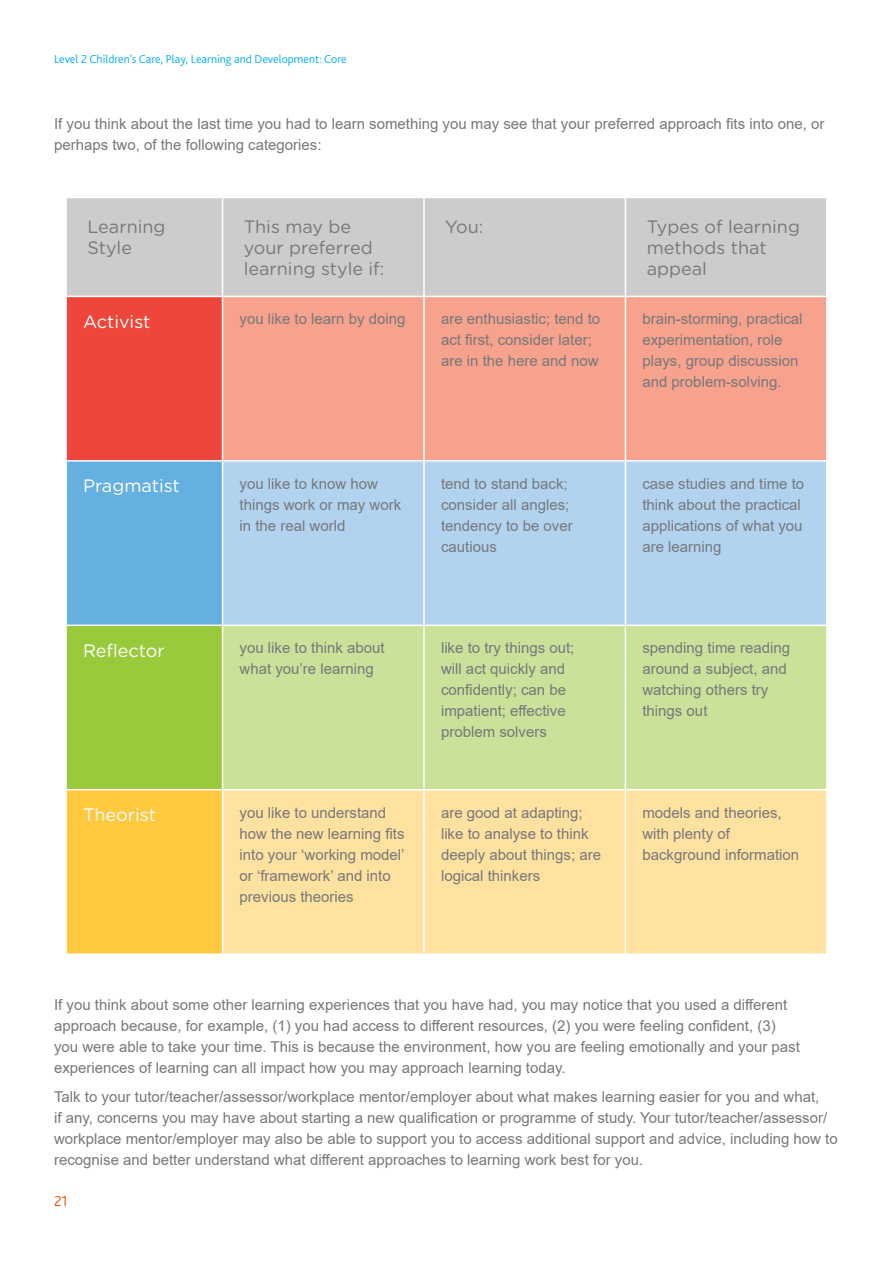
<style>
.page{position:relative;width:893px;height:1263px;background:#fff}
.page>*{position:absolute;margin:0;border:0;box-sizing:border-box;transform-origin:0 0}
.box-text{font:18px/21px "Gotham Rounded";color:#76787b}
.box-text-2{font:18px "Gotham Rounded";color:#fff}
.table-text{font:15px/21px "Arial";color:#76787b}
.body-text{font:15px/21px "Arial";color:#76787b}
.t1{font:300 15px "Bliss 2";color:#ed5200}
.t2{font:300 12px "Bliss 2";color:#00aeef}
</style>
<div class="page">
<div style="left:67px;top:198px;width:759px;height:98px;background:#cdcccc"></div>
<div style="left:66px;top:296px;width:157px;height:165px;background:#ef463c"></div>
<div style="left:223px;top:297px;width:603px;height:163px;background:#f7a28c"></div>
<div style="left:66px;top:461px;width:157px;height:164px;background:#64b0e1"></div>
<div style="left:223px;top:462px;width:603px;height:162px;background:#b2d3ef"></div>
<div style="left:66px;top:625px;width:157px;height:165px;background:#99ca3b"></div>
<div style="left:223px;top:626px;width:603px;height:163px;background:#cae19a"></div>
<div style="left:66px;top:790px;width:157px;height:164px;background:#fec83f"></div>
<div style="left:223px;top:790px;width:603px;height:163px;background:#ffe1a0"></div>
<hr style="left:222px;top:198px;width:1px;height:98px;background:#fff">
<hr style="left:423px;top:198px;width:2px;height:98px;background:#fff">
<hr style="left:625px;top:198px;width:1px;height:98px;background:#fff">
<hr style="left:65px;top:296px;width:158px;height:1px;background:#fff">
<hr style="left:65px;top:297px;width:2px;height:163px;background:#fff">
<hr style="left:222px;top:297px;width:1px;height:163px;background:#fff">
<hr style="left:423px;top:297px;width:2px;height:163px;background:#fff">
<hr style="left:625px;top:297px;width:1px;height:163px;background:#fff">
<hr style="left:65px;top:460px;width:158px;height:2px;background:#fff">
<hr style="left:65px;top:462px;width:2px;height:162px;background:#fff">
<hr style="left:222px;top:462px;width:1px;height:162px;background:#fff">
<hr style="left:423px;top:462px;width:2px;height:162px;background:#fff">
<hr style="left:625px;top:462px;width:1px;height:162px;background:#fff">
<hr style="left:65px;top:624px;width:158px;height:2px;background:#fff">
<hr style="left:65px;top:626px;width:2px;height:163px;background:#fff">
<hr style="left:222px;top:626px;width:1px;height:163px;background:#fff">
<hr style="left:423px;top:626px;width:2px;height:163px;background:#fff">
<hr style="left:625px;top:626px;width:1px;height:163px;background:#fff">
<hr style="left:65px;top:789px;width:158px;height:1px;background:#fff">
<hr style="left:65px;top:790px;width:2px;height:163px;background:#fff">
<hr style="left:222px;top:790px;width:1px;height:163px;background:#fff">
<hr style="left:423px;top:790px;width:2px;height:163px;background:#fff">
<hr style="left:625px;top:790px;width:1px;height:163px;background:#fff">
<hr style="left:65px;top:953px;width:158px;height:2px;background:#fff">
<p class="t2" style="left:54px;top:52px;width:294px">Level 2 Children’s Care, Play, Learning and Development: Core</p>
<p class="table-text" style="left:54px;top:113px;width:772px">If you think about the last time you had to learn something you may see that your preferred approach fits into one, or perhaps two, of the following categories:</p>
<p class="box-text" style="left:87px;top:215px;width:80px">Learning<br>Style</p>
<p class="box-text" style="left:244px;top:215px;width:142px">This may be your preferred learning style if:</p>
<p class="box-text" style="left:445px;top:215px;width:40px">You:</p>
<p class="box-text" style="left:647px;top:215px;width:155px">Types of learning methods that appeal</p>
<p class="box-text-2" style="left:83px;top:309px;width:69px">Activist</p>
<p class="table-text" style="left:240px;top:308px;width:167px">you like to learn by doing</p>
<p class="table-text" style="left:441px;top:308px;width:161px">are enthusiastic; tend to act first, consider later; are in the here and now</p>
<p class="table-text" style="left:642px;top:308px;width:162px">brain-storming, practical experimentation, role plays, group discussion and problem-solving.</p>
<p class="box-text-2" style="left:83px;top:473px;width:98px">Pragmatist</p>
<p class="table-text" style="left:240px;top:473px;width:163px">you like to know how things work or may work in the real world</p>
<p class="table-text" style="left:441px;top:473px;width:133px">tend to stand back; consider all angles; tendency to be over cautious</p>
<p class="table-text" style="left:642px;top:473px;width:163px">case studies and time to think about the practical applications of what you are learning</p>
<p class="box-text-2" style="left:83px;top:638px;width:83px">Reflector</p>
<p class="table-text" style="left:240px;top:637px;width:147px">you like to think about what you’re learning</p>
<p class="table-text" style="left:441px;top:637px;width:135px">like to try things out; will act quickly and confidently; can be impatient; effective problem solvers</p>
<p class="table-text" style="left:642px;top:637px;width:149px">spending time reading around a subject, and watching others try things out</p>
<p class="box-text-2" style="left:83px;top:802px;width:74px">Theorist</p>
<p class="table-text" style="left:240px;top:802px;width:167px">you like to understand how the new learning fits into your ‘working model’ or ‘framework’ and into previous theories</p>
<p class="table-text" style="left:441px;top:802px;width:162px">are good at adapting; like to analyse to think deeply about things; are logical thinkers</p>
<p class="table-text" style="left:642px;top:802px;width:158px">models and theories, with plenty of background information</p>
<p class="body-text" style="left:54px;top:994px;width:747px">If you think about some other learning experiences that you have had, you may notice that you used a different approach because, for example, (1) you had access to different resources, (2) you were feeling confident, (3) you were able to take your time. This is because the environment, how you are feeling emotionally and your past experiences of learning can all impact how you may approach learning today.</p>
<p class="body-text" style="left:54px;top:1086px;width:785px">Talk to your tutor/teacher/assessor/workplace mentor/employer about what makes learning easier for you and what,<br>if any, concerns you may have about starting a new qualification or programme of study. Your tutor/teacher/assessor/ workplace mentor/employer may also be able to support you to access additional support and advice, including how to recognise and better understand what different approaches to learning work best for you.</p>
<p class="t1" style="left:54px;top:1191px;width:15px">21</p>
</div>
